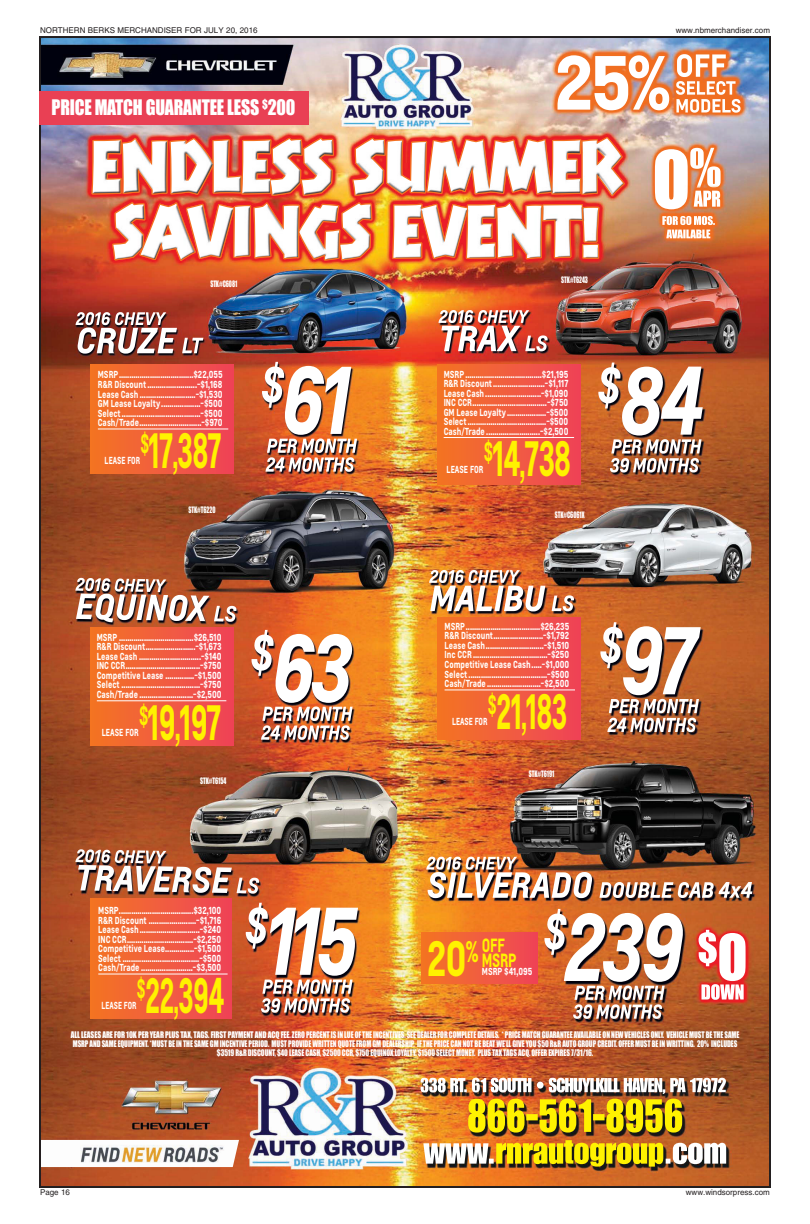
<style>
.page{position:relative;width:810px;height:1224px;background:#fff}
.page>*{position:absolute;margin:0;border:0;box-sizing:border-box;transform-origin:0 0}
.t1{font:46.3px "Louis Bold+KGFEJQ";letter-spacing:-.025em;color:#fff200;scale:.59 1}
.t2{font:46.3px "Louis Bold+KGFEJQ";letter-spacing:-.025em;color:#fff200;scale:.62 1}
.t3{font:46.3px "Louis Bold+KGFEJQ";letter-spacing:-.025em;color:#fff200;scale:.58 1}
.t4{font:19.8px "Impact+DSLVWB";letter-spacing:-.01em;color:#fff;scale:.9 1}
.t5{font:17.9px/14.5px "Louis Bold+KGFEJQ";letter-spacing:-.025em;color:#fff200;scale:.76 1}
.t6{font:9.5px/9.5px "Louis Bold+KGFEJQ";color:#fff;text-align:justify;scale:.82 1}
.t7{font:9.5px "Louis Bold+KGFEJQ";color:#fff;scale:.75 1}
.t8{font:9.5px "Louis Bold+KGFEJQ";color:#fff;scale:.78 1}
.t9{font:9.5px "Louis Bold+KGFEJQ";color:#fff;scale:.74 1}
.t10{font:8.4px/8.9px "Impact+DSLVWB";letter-spacing:-.01em;color:#fff;text-align:center;scale:.88 1}
.t11{font:8.2px "Impact+DSLVWB";letter-spacing:-.01em;color:#fff;scale:.71 1}
.t12{font:8px "Helvetica";color:#231f20}
.s1{font-size:35.7px}
.s2{font-size:46.3px}
.s3{font-size:27.8px}
</style>
<div class="page">
<img style="left:42px;top:39px;width:726px;height:1146px">
<img style="left:421px;top:1078px;width:241px;height:14px">
<img style="left:670px;top:1078px;width:56px;height:14px">
<img style="left:468px;top:1099px;width:214px;height:34px">
<img style="left:496px;top:1140px;width:230px;height:27px">
<img style="left:42px;top:1140px;width:197px;height:27px">
<img style="left:676px;top:54px;width:60px;height:41px">
<img style="left:558px;top:55px;width:111px;height:55px">
<img style="left:655px;top:148px;width:66px;height:61px">
<img style="left:694px;top:191px;width:26px;height:16px">
<img style="left:667px;top:216px;width:46px;height:9px">
<img style="left:257px;top:137px;width:368px;height:59px">
<img style="left:123px;top:138px;width:501px;height:57px">
<img style="left:544px;top:909px;width:139px;height:73px">
<img style="left:699px;top:930px;width:47px;height:70px">
<img style="left:426px;top:857px;width:49px;height:13px">
<img style="left:600px;top:622px;width:101px;height:91px">
<img style="left:429px;top:570px;width:49px;height:13px">
<img style="left:75px;top:849px;width:48px;height:14px">
<img style="left:246px;top:903px;width:112px;height:91px">
<img style="left:75px;top:578px;width:48px;height:14px">
<img style="left:251px;top:630px;width:101px;height:89px">
<img style="left:598px;top:363px;width:105px;height:91px">
<img style="left:439px;top:310px;width:48px;height:13px">
<img style="left:262px;top:362px;width:95px;height:91px">
<img style="left:76px;top:312px;width:48px;height:13px">
<div style="left:91px;top:364px;width:142px;height:110px;background:linear-gradient(to right,#f37523,#ef4458)"></div>
<hr style="left:98px;top:428px;width:130px;height:1px;background:#fff">
<div style="left:437px;top:364px;width:143px;height:121px;background:linear-gradient(to right,#f37523,#ef4459)"></div>
<hr style="left:444px;top:437px;width:130px;height:1px;background:#fff">
<div style="left:91px;top:627px;width:142px;height:119px;background:linear-gradient(to right,#f37525,#ef4559)"></div>
<hr style="left:97px;top:700px;width:129px;height:1px;background:#fff">
<div style="left:437px;top:618px;width:143px;height:121px;background:linear-gradient(to right,#f37625,#ef455a)"></div>
<hr style="left:445px;top:689px;width:130px;height:1px;background:#fff">
<div style="left:91px;top:899px;width:141px;height:119px;background:linear-gradient(to right,#f37625,#ef455a)"></div>
<hr style="left:98px;top:974px;width:130px;height:1px;background:#fff">
<div style="left:422px;top:933px;width:116px;height:51px;background:linear-gradient(to right,#f37524,#ef4458)"></div>
<div style="left:39px;top:92px;width:270px;height:33px;background:#e94054"></div>
<p class="t12" style="left:40px;top:27px;width:219px">NORTHERN BERKS MERCHANDISER FOR JULY 20, 2016</p>
<h2 class="t4" style="left:52px;top:97px;width:273px">PRICE MATCH GUARANTEE LESS <sup>$</sup>200</h2>
<p class="t11" style="left:210px;top:279px;width:39px">STK#C6081</p>
<p class="t6" style="left:98px;top:370px;width:154px">MSRP....................................$22,055<br>R&amp;R Discount ........................-$1,168<br>Lease Cash ...........................-$1,530<br>GM Lease Loyalty ...................-$500<br>Select ......................................-$500<br>Cash/Trade..............................-$970</p>
<p class="t7" style="left:105px;top:454px;width:49px">LEASE FOR</p>
<h1 class="t1" style="left:140px;top:416px;width:139px"><sup>$</sup>17<span class="s1">,</span>387</h1>
<p class="t11" style="left:189px;top:506px;width:39px">STK#T6220</p>
<p class="t6" style="left:97px;top:632px;width:154px">MSRP ....................................$26,510<br>R&amp;R Discount........................-$1,673<br>Lease Cash ..............................-$140<br>INC CCR....................................-$750<br>Competitive Lease ..............-$1,500<br>Select ......................................-$750<br>Cash/Trade ..........................-$2,500</p>
<p class="t8" style="left:102px;top:725px;width:49px">LEASE FOR</p>
<h1 class="t2" style="left:139px;top:688px;width:135px"><sup>$</sup>19<span class="s1">,</span>197</h1>
<p class="t11" style="left:200px;top:777px;width:38px">STK#T6154</p>
<p class="t6" style="left:98px;top:905px;width:152px">MSRP....................................$32,100<br>R&amp;R Discount .......................-$1,716<br>Lease Cash .............................-$240<br>INC CCR................................-$2,250<br>Competitive Lease..............-$1,500<br>Select .....................................-$500<br>Cash/Trade .........................-$3,500</p>
<p class="t9" style="left:102px;top:999px;width:49px">LEASE FOR</p>
<h1 class="t3" style="left:137px;top:961px;width:153px"><sup>$</sup>22<span class="s1">,</span>394</h1>
<p class="t12" style="left:676px;top:27px;width:96px">www.nbmerchandiser.com</p>
<p class="t11" style="left:561px;top:275px;width:39px">STK#T6243</p>
<p class="t6" style="left:444px;top:369px;width:154px">MSRP .....................................$21,195<br>R&amp;R Discount .........................-$1,117<br>Lease Cash ...........................-$1,090<br>INC CCR....................................-$750<br>GM Lease Loyalty ...................-$500<br>Select ......................................-$500<br>Cash/Trade ..........................-$2,500</p>
<p class="t8" style="left:447px;top:462px;width:49px">LEASE FOR</p>
<h1 class="t2" style="left:483px;top:425px;width:143px"><sup>$</sup>14<span class="s1">,</span>738</h1>
<p class="t11" style="left:555px;top:510px;width:43px">STK#C6061X</p>
<p class="t6" style="left:445px;top:621px;width:154px">MSRP....................................$26,235<br>R&amp;R Discount........................-$1,792<br>Lease Cash............................-$1,510<br>Inc CCR ....................................-$250<br>Competitive Lease Cash.....-$1,000<br>Select ......................................-$500<br>Cash/Trade ..........................-$2,500</p>
<p class="t7" style="left:452px;top:715px;width:49px">LEASE FOR</p>
<h1 class="t1" style="left:488px;top:677px;width:137px"><sup>$</sup>21<span class="s1">,</span>183</h1>
<p class="t11" style="left:529px;top:770px;width:38px">STK#T6191</p>
<h3 class="t5" style="left:482px;top:938px;width:47px;text-indent:-55px"><span class="s2">20</span><span class="s3">%</span> OFF<br>MSRP</h3>
<p class="t6" style="left:482px;top:966px;width:63px">MSRP $41,095</p>
<p class="t10" style="left:71px;top:1031px;width:761px">ALL LEASES ARE FOR 10K PER YEAR PLUS TAX, TAGS. FIRST PAYMENT AND ACQ FEE. ZERO PERCENT IS IN LUE OF THE INCENTIVES. SEE DEALER FOR COMPLETE DETAILS. * PRICE MATCH GUARANTEE AVAILABLE ON NEW VEHICLES ONLY. VEHICLE MUST BE THE SAME<br>MSRP AND SAME EQUIPMENT. *MUST BE IN THE SAME GM INCENTIVE PERIOD. MUST PROVIDE WRITTEN QUOTE FROM GM DEALERSHIP. IF THE PRICE CAN NOT BE BEAT WE’LL GIVE YOU $50 R&amp;R AUTO GROUP CREDIT. OFFER MUST BE IN WRITTING. 20% INCLUDES $3519 R&amp;R DISCOUNT, $40 LEASE CASH, $2500 CCR, $750 EQUINOX LOYALTY. $1500 SELECT MONEY. PLUS TAX TAGS ACQ. OFFER EXPIRES 7/31/16.</p>
<p class="t12" style="left:40px;top:1189px;width:32px">Page 16</p>
<p class="t12" style="left:686px;top:1189px;width:86px">www.windsorpress.com</p>
</div>
